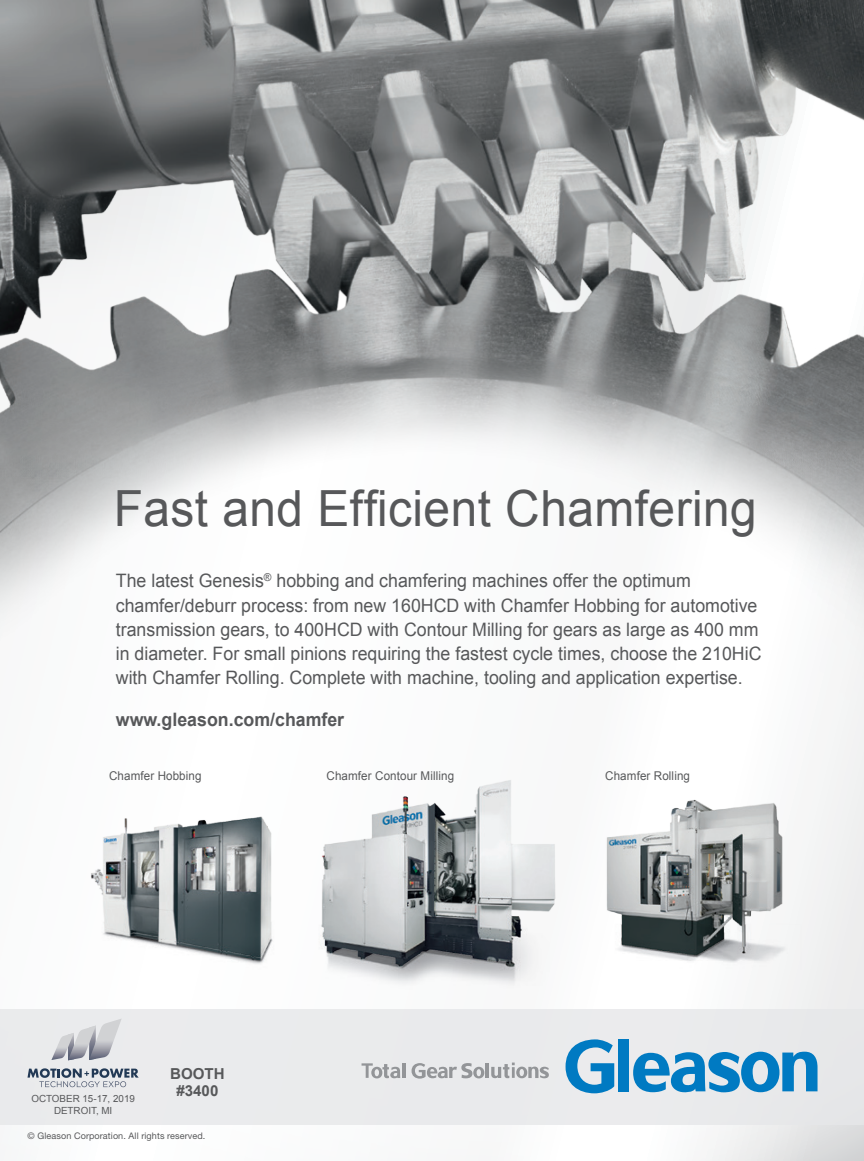
<style>
.page{position:relative;width:864px;height:1161px;background:#fff}
.page>*{position:absolute;margin:0;border:0;box-sizing:border-box;transform-origin:0 0}
.t1{font:49.8px "Arial";letter-spacing:.01em;color:#57585a;scale:.96 1}
.t2{font:18.45px/24.2px "Arial";color:#57585a;scale:.96 1}
.t3{font:700 18.45px "Arial";color:#57585a;scale:.96 1}
.t4{font:700 15.15px/16.6px "Arial";color:#57585a;text-align:center}
.t5{font:12.15px "Arial";letter-spacing:.01em;color:#57585a;scale:.96 1}
.t6{font:9.75px/11.2px "Arial";color:#57585a;text-align:center}
.t7{font:9px "Helvetica Neue";letter-spacing:.01em;color:#57585a}
</style>
<div class="page">
<div style="left:0;top:1009px;width:864px;height:115px;background:#e6e7e9"></div>
<hr style="left:402px;top:1063px;width:3px;height:15px;background:#939598">
<hr style="left:486px;top:1063px;width:3px;height:15px;background:#939598">
<svg style="left:362px;top:1063px;width:38px;height:15px"></svg>
<svg style="left:491px;top:1063px;width:58px;height:15px"></svg>
<svg style="left:412px;top:1063px;width:72px;height:16px"></svg>
<svg style="left:566px;top:1039px;width:48px;height:54px"></svg>
<div style="left:618px;top:1039px;width:11px;height:52px;background:#007ac2"></div>
<svg style="left:633px;top:1052px;width:185px;height:41px"></svg>
<svg style="left:28px;top:1068px;width:111px;height:19px"></svg>
<svg style="left:51px;top:1019px;width:70px;height:41px"></svg>
<img style="left:0;top:0;width:864px;height:785px">
<img style="left:82px;top:803px;width:193px;height:167px">
<img style="left:299px;top:771px;width:299px;height:235px">
<img style="left:588px;top:790px;width:216px;height:179px">
<h1 class="t1" style="left:114px;top:476px;width:672px">Fast and Efficient Chamfering</h1>
<p class="t2" style="left:116px;top:569px;width:674px">The latest Genesis<sup>®</sup> hobbing and chamfering machines offer the optimum chamfer/deburr process: from new 160HCD with Chamfer Hobbing for automotive transmission gears, to 400HCD with Contour Milling for gears as large as 400 mm in diameter. For small pinions requiring the fastest cycle times, choose the 210HiC with Chamfer Rolling. Complete with machine, tooling and application expertise.</p>
<p class="t3" style="left:116px;top:707px;width:239px">www.gleason.com/chamfer</p>
<p class="t5" style="left:109px;top:768px;width:98px">Chamfer Hobbing</p>
<p class="t5" style="left:327px;top:768px;width:134px">Chamfer Contour Milling</p>
<p class="t5" style="left:605px;top:768px;width:90px">Chamfer Rolling</p>
<p class="t6" style="left:31px;top:1094px;width:105px">OCTOBER 15-17, 2019<br>DETROIT, MI</p>
<p class="t4" style="left:170px;top:1066px;width:56px">BOOTH #3400</p>
<p class="t7" style="left:28px;top:1131px;width:179px">© Gleason Corporation. All rights reserved.</p>
</div>
